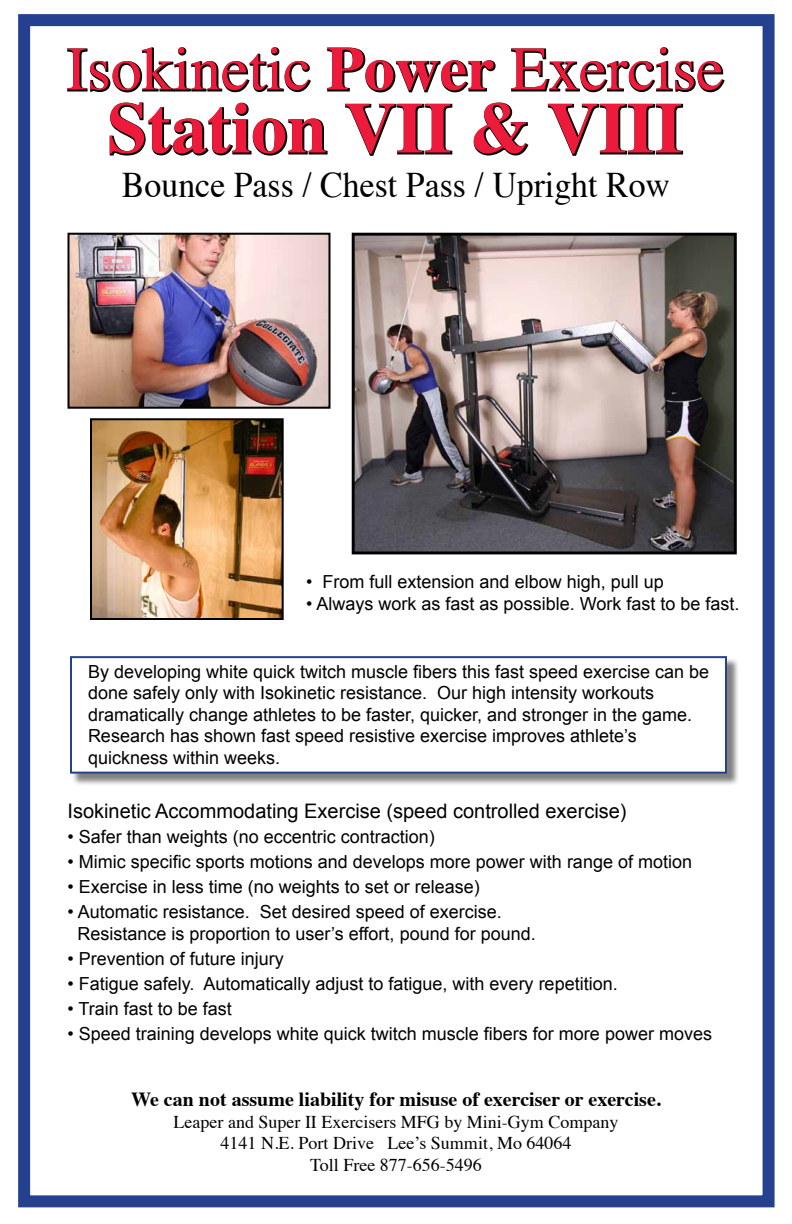
<style>
.page{position:relative;width:792px;height:1224px;background:#fff}
.page>*{position:absolute;margin:0;border:0;box-sizing:border-box;transform-origin:0 0}
.t1{font:700 72px "Times";color:#ed1a3b}
.t2{font:62px "Times";color:#ed1a3b}
.t3{font:36px "Times";color:#000;scale:.94 1}
.t4{font:20px "Arial";color:#000}
.t5{font:700 20px "Times";color:#000}
.t6{font:18px/21.6px "Arial";color:#000}
.t7{font:18px/21.6px "Times";color:#000;text-align:center}
.s1{font-weight:700}
</style>
<div class="page">
<svg style="left:67px;top:47px;width:244px;height:46px"></svg>
<svg style="left:327px;top:47px;width:169px;height:46px"></svg>
<svg style="left:511px;top:47px;width:214px;height:46px"></svg>
<svg style="left:109px;top:102px;width:219px;height:54px"></svg>
<svg style="left:345px;top:103px;width:108px;height:53px"></svg>
<svg style="left:473px;top:102px;width:56px;height:54px"></svg>
<svg style="left:547px;top:103px;width:137px;height:53px"></svg>
<div style="left:18px;top:14px;width:757px;height:1193px;border:12px solid #25408f"></div>
<div style="left:72px;top:658px;width:667px;height:128px;background:#000;opacity:.5"></div>
<div style="left:70px;top:656px;width:657px;height:118px;background:#fff;border:2px solid #25408f"></div>
<img style="left:71px;top:236px;width:256px;height:170px">
<div style="left:68px;top:233px;width:262px;height:176px;border:2px solid #000"></div>
<img style="left:93px;top:421px;width:188px;height:196px">
<div style="left:90px;top:418px;width:194px;height:202px;border:2px solid #000"></div>
<img style="left:356px;top:237px;width:377px;height:313px">
<div style="left:352px;top:233px;width:385px;height:321px;border:3px solid #000"></div>
<h2 class="t2" style="left:66px;top:11px;width:659px">Isokinetic <span class="s1">Power</span> Exercise</h2>
<h1 class="t1" style="left:107px;top:59px;width:577px">Station VII &amp; VIII</h1>
<h3 class="t3" style="left:122px;top:151px;width:585px">Bounce Pass / Chest Pass / Upright Row</h3>
<p class="t6" style="left:306px;top:571px;width:359px">• From full extension and elbow high, pull up</p>
<p class="t6" style="left:306px;top:593px;width:435px">• Always work as fast as possible. Work fast to be fast.</p>
<p class="t6" style="left:88px;top:661px;width:623px">By developing white quick twitch muscle fibers this fast speed exercise can be done safely only with Isokinetic resistance. Our high intensity workouts dramatically change athletes to be faster, quicker, and stronger in the game.<br>Research has shown fast speed resistive exercise improves athlete’s quickness within weeks.</p>
<p class="t4" style="left:68px;top:798px;width:561px">Isokinetic Accommodating Exercise (speed controlled exercise)</p>
<p class="t6" style="left:68px;top:826px;width:369px">• Safer than weights (no eccentric contraction)</p>
<p class="t6" style="left:68px;top:851px;width:626px">• Mimic specific sports motions and develops more power with range of motion</p>
<p class="t6" style="left:68px;top:876px;width:414px">• Exercise in less time (no weights to set or release)</p>
<p class="t6" style="left:78px;top:901px;width:460px;line-height:22px;text-indent:-10px">• Automatic resistance. Set desired speed of exercise.<br>Resistance is proportion to user’s effort, pound for pound.</p>
<p class="t6" style="left:68px;top:948px;width:218px">• Prevention of future injury</p>
<p class="t6" style="left:68px;top:973px;width:552px">• Fatigue safely. Automatically adjust to fatigue, with every repetition.</p>
<p class="t6" style="left:68px;top:998px;width:166px">• Train fast to be fast</p>
<p class="t6" style="left:68px;top:1023px;width:646px">• Speed training develops white quick twitch muscle fibers for more power moves</p>
<p class="t5" style="left:131px;top:1080px;width:531px">We can not assume liability for misuse of exerciser or exercise.</p>
<p class="t7" style="left:174px;top:1110px;width:446px">Leaper and Super II Exercisers MFG by Mini-Gym Company<br>4141 N.E. Port Drive Lee’s Summit, Mo 64064<br>Toll Free 877-656-5496</p>
</div>
